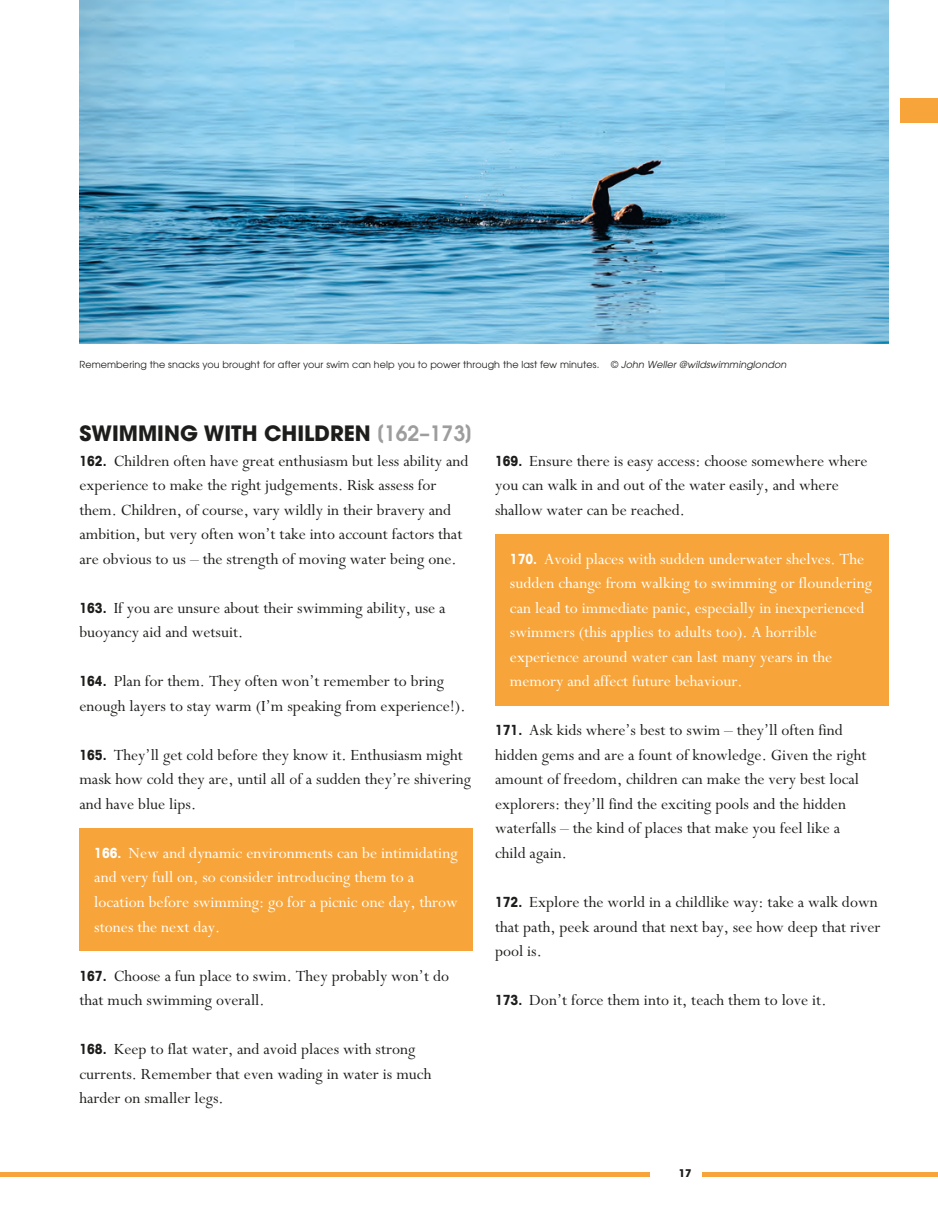
<style>
.page{position:relative;width:938px;height:1221px;background:#fff}
.page>*{position:absolute;margin:0;border:0;box-sizing:border-box;transform-origin:0 0}
.B_Header_black{font:700 21px "Avant Garde";color:#1d1d1b}
.t1{font:17.5px/24.5px "Perpetua";color:#1d1d1b}
.t2{font:17.5px/24.5px "Perpetua";color:#fff}
.t3{font:700 10.5px "Avant Garde";color:#1d1d1b}
.Photo_caption{font:9.62px "ITC Avant Garde Gothic";letter-spacing:.01em;color:#1d1d1b}
.s1{font-family:"ITC Avant Garde Gothic Book Obliq"}
.s2{font-weight:600;color:#9d9d9d}
.s3{font-family:"ITC Avant Garde Gothic";font-weight:700;font-stretch:condensed;font-size:14px}
</style>
<div class="page">
<div style="left:0;top:1171px;width:649px;height:5px;background:#f7a53b"></div>
<div style="left:703px;top:1171px;width:235px;height:5px;background:#f7a53b"></div>
<div style="left:900px;top:98px;width:38px;height:24px;background:#f7a53b"></div>
<div style="left:79px;top:828px;width:393px;height:122px;background:#f7a53b"></div>
<div style="left:495px;top:534px;width:393px;height:171px;background:#f7a53b"></div>
<img style="left:79px;top:0;width:809px;height:343px">
<p class="Photo_caption" style="left:79px;top:358px;width:708px">Remembering the snacks you brought for after your swim can help you to power through the last few minutes. © <span class="s1">John Weller @wildswimminglondon</span></p>
<p class="B_Header_black" style="left:79px;top:420px;width:394px">SWIMMING WITH CHILDREN <span class="s2">[162–173]</span></p>
<p class="t1" style="left:79px;top:449px;width:391px"><span class="s3">162.</span> Children often have great enthusiasm but less ability and experience to make the right judgements. Risk assess for them. Children, of course, vary wildly in their bravery and ambition, but very often won’t take into account factors that are obvious to us – the strength of moving water being one.</p>
<p class="t1" style="left:79px;top:596px;width:368px"><span class="s3">163.</span> If you are unsure about their swimming ability, use a buoyancy aid and wetsuit.</p>
<p class="t1" style="left:79px;top:669px;width:387px"><span class="s3">164.</span> Plan for them. They often won’t remember to bring enough layers to stay warm (I’m speaking from experience!).</p>
<p class="t1" style="left:79px;top:743px;width:393px"><span class="s3">165.</span> They’ll get cold before they know it. Enthusiasm might mask how cold they are, until all of a sudden they’re shivering and have blue lips.</p>
<p class="t2" style="left:94px;top:841px;width:365px"><span class="s3">166.</span> New and dynamic environments can be intimidating and very full on, so consider introducing them to a location before swimming: go for a picnic one day, throw stones the next day.</p>
<p class="t1" style="left:79px;top:963px;width:371px"><span class="s3">167.</span> Choose a fun place to swim. They probably won’t do that much swimming overall.</p>
<p class="t1" style="left:79px;top:1037px;width:353px"><span class="s3">168.</span> Keep to flat water, and avoid places with strong currents. Remember that even wading in water is much harder on smaller legs.</p>
<p class="t1" style="left:495px;top:449px;width:374px"><span class="s3">169.</span> Ensure there is easy access: choose somewhere where you can walk in and out of the water easily, and where shallow water can be reached.</p>
<p class="t2" style="left:510px;top:547px;width:363px"><span class="s3">170.</span> Avoid places with sudden underwater shelves. The sudden change from walking to swimming or floundering can lead to immediate panic, especially in inexperienced swimmers (this applies to adults too). A horrible experience around water can last many years in the memory and affect future behaviour.</p>
<p class="t1" style="left:495px;top:718px;width:373px"><span class="s3">171.</span> Ask kids where’s best to swim – they’ll often find hidden gems and are a fount of knowledge. Given the right amount of freedom, children can make the very best local explorers: they’ll find the exciting pools and the hidden waterfalls – the kind of places that make you feel like a child again.</p>
<p class="t1" style="left:495px;top:890px;width:387px"><span class="s3">172.</span> Explore the world in a childlike way: take a walk down that path, peek around that next bay, see how deep that river pool is.</p>
<p class="t1" style="left:495px;top:988px;width:333px"><span class="s3">173.</span> Don’t force them into it, teach them to love it.</p>
<p class="t3" style="left:678px;top:1165px;width:14px">17</p>
</div>
